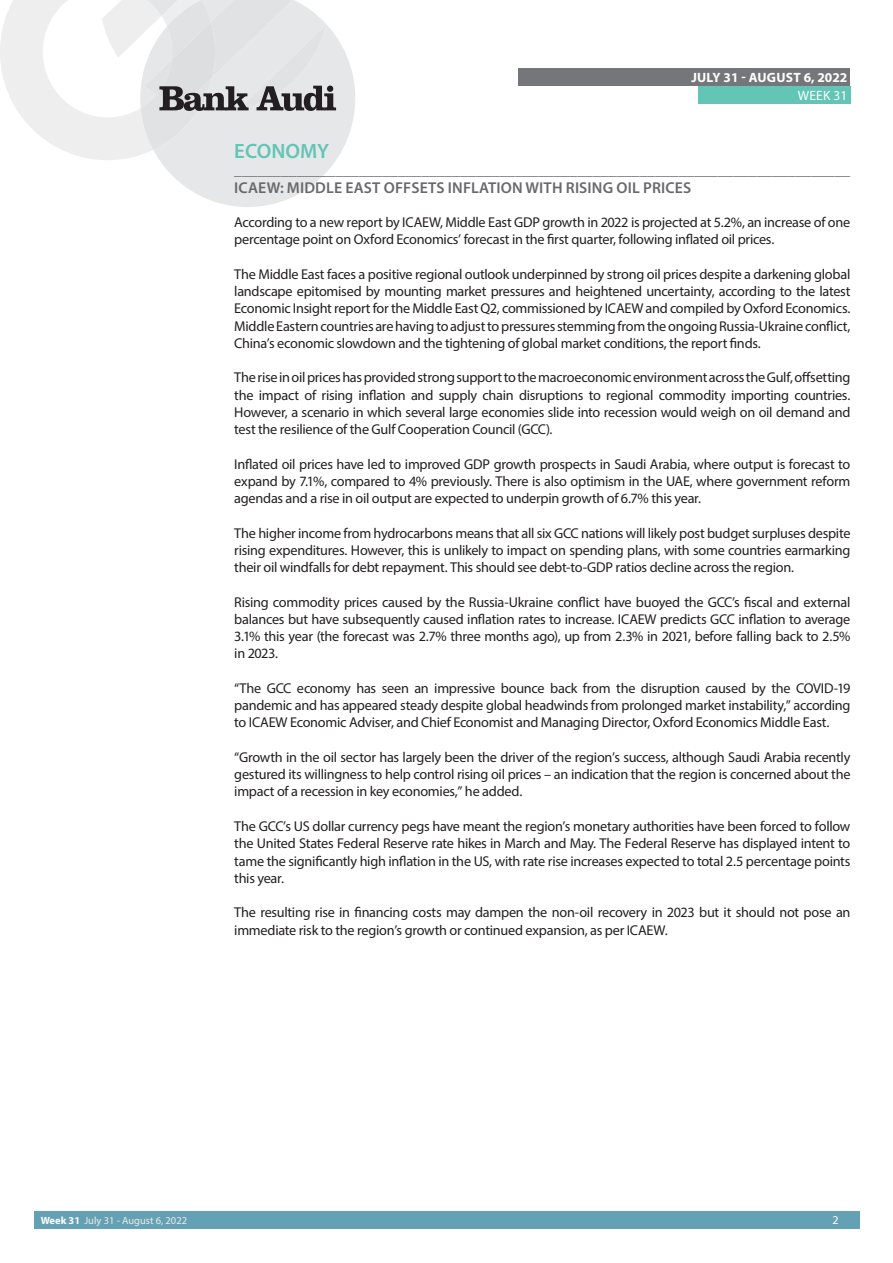
<style>
.page{position:relative;width:893px;height:1263px;background:#fff}
.page>*{position:absolute;margin:0;border:0;box-sizing:border-box;transform-origin:0 0}
.t1{font:600 20.85px "Myriad Pro";color:#62c5b6}
.t2{font:600 15.75px "Myriad Pro";letter-spacing:.01em;color:#69696c}
.t3{font:15.6px "Myriad Pro";color:#707276}
.t4{font:14.25px/17.2px "Myriad Pro";letter-spacing:-.02em;color:#231f20;text-align:justify}
.t5{font:700 13.5px "Myriad Pro";letter-spacing:.01em;color:#fff}
.t6{font:13.5px "Myriad Pro";letter-spacing:.02em;color:#fff}
.t7{font:12px "Myriad Pro";color:#fff}
.t8{font:10.5px "Myriad Pro";color:#ecece9}
.s1{font-weight:700;color:#fff}
</style>
<div class="page">
<div style="left:35px;top:1212px;width:825px;height:17px;background:#65a1b4"></div>
<div style="left:519px;top:68px;width:331px;height:17px;background:#757679"></div>
<div style="left:698px;top:86px;width:152px;height:17px;background:#62c5b6"></div>
<svg style="left:0;top:0;width:355px;height:207px"></svg>
<p class="t5" style="left:691px;top:68px;width:158px">JULY 31 - AUGUST 6, 2022</p>
<p class="t6" style="left:798px;top:87px;width:51px">WEEK 31</p>
<h1 class="t1" style="left:234px;top:138px;width:96px">ECONOMY</h1>
<p class="t3" style="left:234px;top:161px;width:617px">_______________________________________________________________________________</p>
<p class="t2" style="left:234px;top:177px;width:459px">ICAEW: MIDDLE EAST OFFSETS INFLATION WITH RISING OIL PRICES</p>
<p class="t4" style="left:234px;top:214px;width:618px">According to a new report by ICAEW, Middle East GDP growth in 2022 is projected at 5.2%, an increase of one percentage point on Oxford Economics’ forecast in the first quarter, following inflated oil prices.</p>
<p class="t4" style="left:234px;top:265px;width:618px">The Middle East faces a positive regional outlook underpinned by strong oil prices despite a darkening global landscape epitomised by mounting market pressures and heightened uncertainty, according to the latest Economic Insight report for the Middle East Q2, commissioned by ICAEW and compiled by Oxford Economics.<br>Middle Eastern countries are having to adjust to pressures stemming from the ongoing Russia-Ukraine conflict, China’s economic slowdown and the tightening of global market conditions, the report finds.</p>
<p class="t4" style="left:234px;top:369px;width:618px">The rise in oil prices has provided strong support to the macroeconomic environment across the Gulf, offsetting the impact of rising inflation and supply chain disruptions to regional commodity importing countries.<br>However, a scenario in which several large economies slide into recession would weigh on oil demand and test the resilience of the Gulf Cooperation Council (GCC).</p>
<p class="t4" style="left:234px;top:455px;width:618px">Inflated oil prices have led to improved GDP growth prospects in Saudi Arabia, where output is forecast to expand by 7.1%, compared to 4% previously. There is also optimism in the UAE, where government reform agendas and a rise in oil output are expected to underpin growth of 6.7% this year.</p>
<p class="t4" style="left:234px;top:524px;width:618px">The higher income from hydrocarbons means that all six GCC nations will likely post budget surpluses despite rising expenditures. However, this is unlikely to impact on spending plans, with some countries earmarking their oil windfalls for debt repayment. This should see debt-to-GDP ratios decline across the region.</p>
<p class="t4" style="left:234px;top:593px;width:618px">Rising commodity prices caused by the Russia-Ukraine conflict have buoyed the GCC’s fiscal and external balances but have subsequently caused inflation rates to increase. ICAEW predicts GCC inflation to average 3.1% this year (the forecast was 2.7% three months ago), up from 2.3% in 2021, before falling back to 2.5% in 2023.</p>
<p class="t4" style="left:234px;top:679px;width:618px">“The GCC economy has seen an impressive bounce back from the disruption caused by the COVID-19 pandemic and has appeared steady despite global headwinds from prolonged market instability,” according to ICAEW Economic Adviser, and Chief Economist and Managing Director, Oxford Economics Middle East.</p>
<p class="t4" style="left:234px;top:748px;width:618px">“Growth in the oil sector has largely been the driver of the region’s success, although Saudi Arabia recently gestured its willingness to help control rising oil prices – an indication that the region is concerned about the impact of a recession in key economies,” he added.</p>
<p class="t4" style="left:234px;top:817px;width:618px">The GCC’s US dollar currency pegs have meant the region’s monetary authorities have been forced to follow the United States Federal Reserve rate hikes in March and May. The Federal Reserve has displayed intent to tame the significantly high inflation in the US, with rate rise increases expected to total 2.5 percentage points this year.</p>
<p class="t4" style="left:234px;top:904px;width:618px">The resulting rise in financing costs may dampen the non-oil recovery in 2023 but it should not pose an immediate risk to the region’s growth or continued expansion, as per ICAEW.</p>
<p class="t8" style="left:41px;top:1214px;width:148px"><span class="s1">Week 31</span> July 31 - August 6, 2022</p>
<p class="t7" style="left:832px;top:1213px;width:8px">2</p>
</div>
